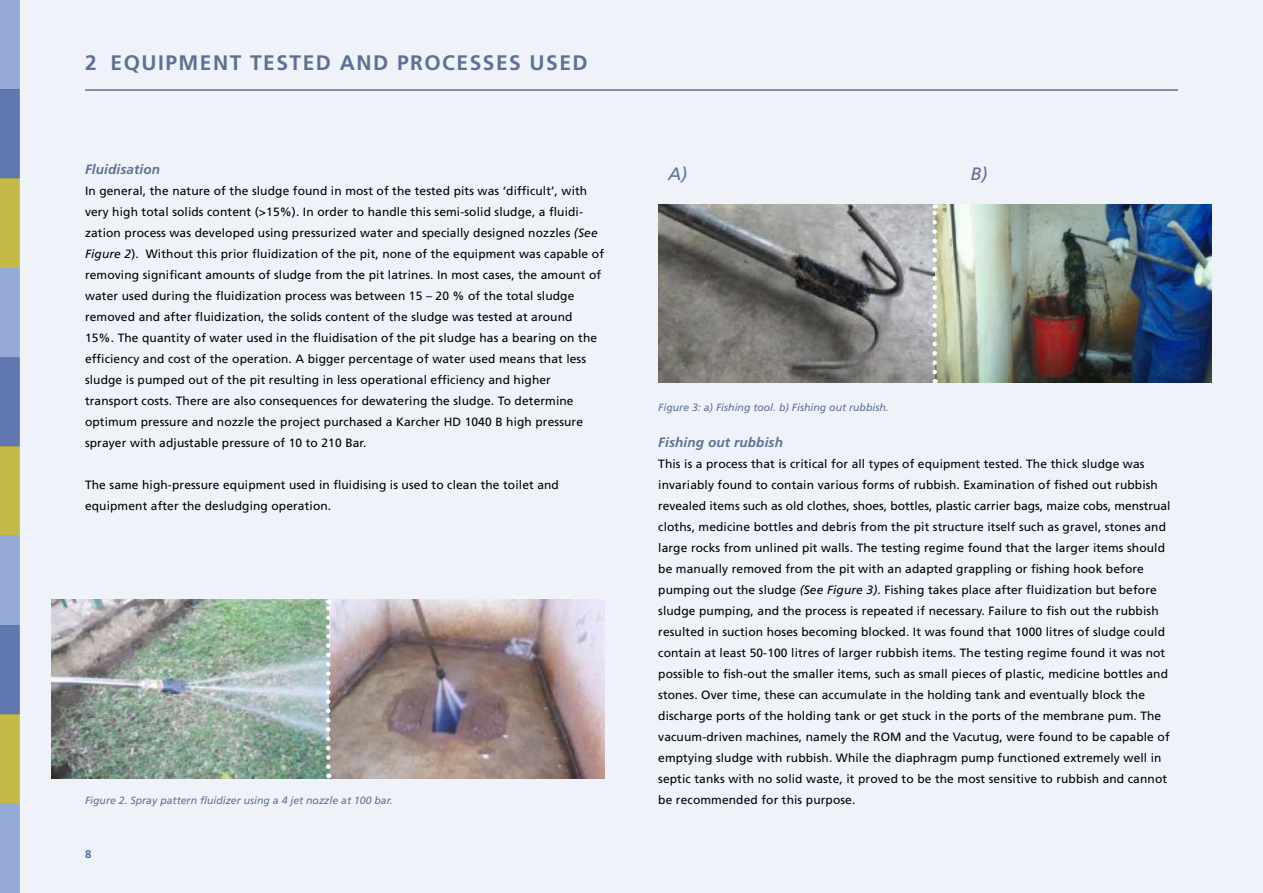
<style>
.page{position:relative;width:1263px;height:893px;background:#fff}
.page>*{position:absolute;margin:0;border:0;box-sizing:border-box;transform-origin:0 0}
.t1{font:700 21px "Frutiger";letter-spacing:.07em;color:#5e7193}
.t2{font:italic 18px "Frutiger";color:#5e7193}
.t3{font:italic 700 13.5px "Frutiger";letter-spacing:.01em;color:#5e7193}
.t4{font:12px/21px "Frutiger";letter-spacing:.01em;color:#000}
.t5{font:700 11.25px "Frutiger";color:#516ba8}
.t6{font:italic 10.5px "Frutiger";color:#5e7193}
.s1{font-style:italic}
</style>
<div class="page">
<div style="left:0;top:0;width:20px;height:89px;background:#95aad7"></div>
<div style="left:0;top:89px;width:20px;height:90px;background:#6078af"></div>
<div style="left:0;top:179px;width:20px;height:89px;background:#c5ba47"></div>
<div style="left:0;top:268px;width:20px;height:89px;background:#95aad7"></div>
<div style="left:0;top:357px;width:20px;height:89px;background:#6078af"></div>
<div style="left:0;top:446px;width:20px;height:90px;background:#c5ba47"></div>
<div style="left:0;top:536px;width:20px;height:89px;background:#95aad7"></div>
<div style="left:0;top:625px;width:20px;height:89px;background:#6078af"></div>
<div style="left:0;top:714px;width:20px;height:90px;background:#c5ba47"></div>
<div style="left:0;top:804px;width:20px;height:89px;background:#95aad7"></div>
<div style="left:20px;top:0;width:1243px;height:893px;background:#f0f2f9"></div>
<hr style="left:85px;top:89px;width:1093px;height:2px;background:#5e7193">
<img style="left:328px;top:600px;width:277px;height:178px">
<img style="left:52px;top:600px;width:276px;height:178px">
<svg style="left:326px;top:600px;width:5px;height:167px"></svg>
<img style="left:935px;top:204px;width:276px;height:179px">
<svg style="left:658px;top:204px;width:277px;height:179px;background:#7f7e7d"></svg>
<svg style="left:932px;top:204px;width:5px;height:168px"></svg>
<h1 class="t1" style="left:85px;top:51px;width:504px">2 EQUIPMENT TESTED AND PROCESSES USED</h1>
<p class="t3" style="left:85px;top:161px;width:76px">Fluidisation</p>
<p class="t4" style="left:85px;top:180px;width:520px">In general, the nature of the sludge found in most of the tested pits was ‘difficult’, with very high total solids content (&gt;15%). In order to handle this semi-solid sludge, a fluidi&shy;zation process was developed using pressurized water and specially designed nozzles <span class="s1">(See Figure 2</span>). Without this prior fluidization of the pit, none of the equipment was capable of removing significant amounts of sludge from the pit latrines. In most cases, the amount of water used during the fluidization process was between 15 – 20 % of the total sludge removed and after fluidization, the solids content of the sludge was tested at around 15%. The quantity of water used in the fluidisation of the pit sludge has a bearing on the efficiency and cost of the operation. A bigger percentage of water used means that less sludge is pumped out of the pit resulting in less operational efficiency and higher transport costs. There are also consequences for dewatering the sludge. To determine optimum pressure and nozzle the project purchased a Karcher HD 1040 B high pressure sprayer with adjustable pressure of 10 to 210 Bar.</p>
<p class="t4" style="left:85px;top:474px;width:475px">The same high-pressure equipment used in fluidising is used to clean the toilet and equipment after the desludging operation.</p>
<p class="t6" style="left:85px;top:794px;width:309px">Figure 2. Spray pattern fluidizer using a 4 jet nozzle at 100 bar.</p>
<p class="t5" style="left:85px;top:847px;width:8px">8</p>
<h2 class="t2" style="left:668px;top:164px;width:20px">A)</h2>
<h2 class="t2" style="left:970px;top:164px;width:18px">B)</h2>
<p class="t6" style="left:658px;top:401px;width:232px">Figure 3: a) Fishing tool. b) Fishing out rubbish.</p>
<p class="t3" style="left:658px;top:434px;width:126px">Fishing out rubbish</p>
<p class="t4" style="left:658px;top:453px;width:514px">This is a process that is critical for all types of equipment tested. The thick sludge was invariably found to contain various forms of rubbish. Examination of fished out rubbish revealed items such as old clothes, shoes, bottles, plastic carrier bags, maize cobs, menstrual cloths, medicine bottles and debris from the pit structure itself such as gravel, stones and large rocks from unlined pit walls. The testing regime found that the larger items should be manually removed from the pit with an adapted grappling or fishing hook before pumping out the sludge <span class="s1">(See Figure 3)</span>. Fishing takes place after fluidization but before sludge pumping, and the process is repeated if necessary. Failure to fish out the rubbish resulted in suction hoses becoming blocked. It was found that 1000 litres of sludge could contain at least 50-100 litres of larger rubbish items. The testing regime found it was not possible to fish-out the smaller items, such as small pieces of plastic, medicine bottles and stones. Over time, these can accumulate in the holding tank and eventually block the discharge ports of the holding tank or get stuck in the ports of the membrane pum. The vacuum-driven machines, namely the ROM and the Vacutug, were found to be capable of emptying sludge with rubbish. While the diaphragm pump functioned extremely well in septic tanks with no solid waste, it proved to be the most sensitive to rubbish and cannot be recommended for this purpose.</p>
</div>
